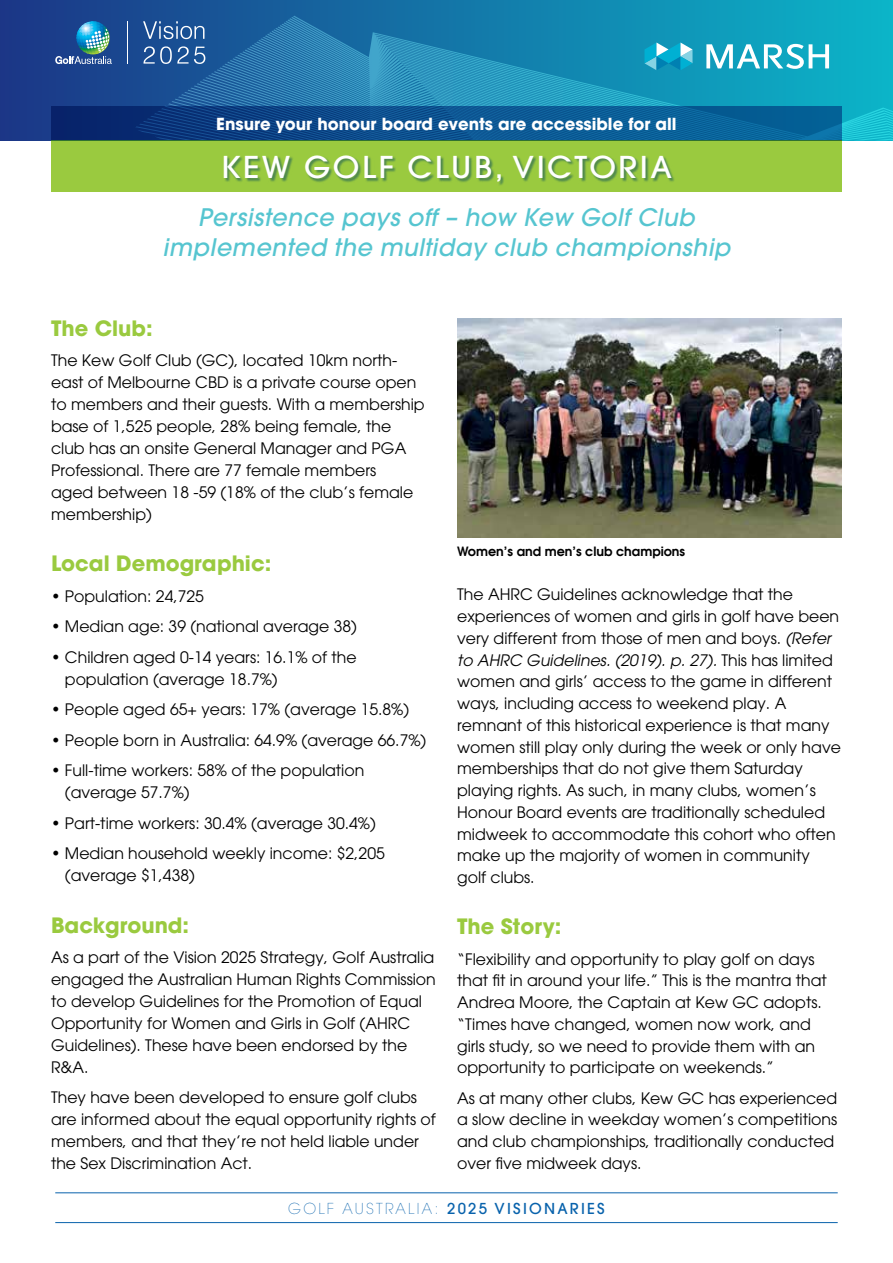
<style>
.page{position:relative;width:893px;height:1263px;background:#fff}
.page>*{position:absolute;margin:0;border:0;box-sizing:border-box;transform-origin:0 0}
.t1{font:500 30px "Avant Garde";letter-spacing:.08em;color:#fff;scale:1.05 1}
.t2{font:italic 500 24px/30px "Avant Garde";letter-spacing:.02em;color:#56c5d0;text-align:center}
.t3{font:700 21px "Avant Garde";color:#9aca3f}
.t4{font:700 16.5px "Avant Garde";color:#fff}
.t5{font:15.75px/21.8px "Avant Garde";color:#000}
.t6{font:500 15px "Avant Garde";letter-spacing:.15em;color:#0862ac}
.t7{font:600 12.75px "Avant Garde";color:#000}
.s1{font-style:italic}
.s2{font-weight:200}
</style>
<div class="page">
<svg style="left:0;top:0;width:893px;height:140px;background:#165d9b"></svg>
<hr style="left:55px;top:1222px;width:783px;height:1px;background:#0862ac">
<hr style="left:55px;top:1192px;width:783px;height:1px;background:#0862ac">
<hr style="left:127px;top:21px;width:1px;height:43px;background:#fff">
<svg style="left:55px;top:21px;width:57px;height:43px;background:#4078a6"></svg>
<svg style="left:135px;top:0;width:158px;height:106px;background:#225899"></svg>
<svg style="left:261px;top:16px;width:632px;height:124px;background:#1a9dbd"></svg>
<svg style="left:158px;top:40px;width:530px;height:66px;background:#2587b4"></svg>
<img style="left:457px;top:319px;width:385px;height:218px">
<div style="left:51px;top:140px;width:791px;height:51px;background:#9aca3f"></div>
<svg style="left:51px;top:106px;width:791px;height:34px;background:#0a4d8b"></svg>
<div style="left:224px;top:156px;width:451px;height:30px;background:#00445d;opacity:.5"></div>
<p class="t4" style="left:216px;top:113px;width:462px">Ensure your honour board events are accessible for all</p>
<h1 class="t1" style="left:221px;top:149px;width:431px">KEW GOLF CLUB, VICTORIA</h1>
<h2 class="t2" style="left:163px;top:203px;width:569px">Persistence pays off – how Kew Golf Club implemented the multiday club championship</h2>
<h3 class="t3" style="left:51px;top:314px;width:103px">The Club:</h3>
<p class="t5" style="left:51px;top:349px;width:375px">The Kew Golf Club (GC), located 10km north&shy;east of Melbourne CBD is a private course open to members and their guests. With a membership base of 1,525 people, 28% being female, the club has an onsite General Manager and PGA Professional. There are 77 female members<br>aged between 18 -59 (18% of the club’s female membership)</p>
<h3 class="t3" style="left:51px;top:550px;width:222px">Local Demographic:</h3>
<p class="t5" style="left:51px;top:585px;width:154px">• Population: 24,725</p>
<p class="t5" style="left:51px;top:616px;width:307px">• Median age: 39 (national average 38)</p>
<p class="t5" style="left:65px;top:646px;width:293px;text-indent:-14px">• Children aged 0-14 years: 16.1% of the population (average 18.7%)</p>
<p class="t5" style="left:51px;top:699px;width:360px">• People aged 65+ years: 17% (average 15.8%)</p>
<p class="t5" style="left:51px;top:729px;width:377px">• People born in Australia: 64.9% (average 66.7%)</p>
<p class="t5" style="left:65px;top:759px;width:301px;text-indent:-14px">• Full-time workers: 58% of the population (average 57.7%)</p>
<p class="t5" style="left:51px;top:812px;width:326px">• Part-time workers: 30.4% (average 30.4%)</p>
<p class="t5" style="left:65px;top:842px;width:321px;text-indent:-14px">• Median household weekly income: $2,205 (average $1,438)</p>
<h3 class="t3" style="left:51px;top:911px;width:140px">Background:</h3>
<p class="t5" style="left:51px;top:946px;width:386px">As a part of the Vision 2025 Strategy, Golf Australia engaged the Australian Human Rights Commission to develop Guidelines for the Promotion of Equal Opportunity for Women and Girls in Golf (AHRC Guidelines). These have been endorsed by the R&amp;A.</p>
<p class="t5" style="left:51px;top:1087px;width:386px">They have been developed to ensure golf clubs are informed about the equal opportunity rights of members, and that they’re not held liable under the Sex Discrimination Act.</p>
<p class="t7" style="left:457px;top:543px;width:230px">Women’s and men’s club champions</p>
<p class="t5" style="left:457px;top:584px;width:385px">The AHRC Guidelines acknowledge that the experiences of women and girls in golf have been very different from those of men and boys. <span class="s1">(Refer to AHRC Guidelines. (2019). p. 27).</span> T h i s h a s l i m i t e d women and girls’ access to the game in different ways, including access to weekend play. A remnant of this historical experience is that many women still play only during the week or only have memberships that do not give them Saturday playing rights. As such, in many clubs, women’s Honour Board events are traditionally scheduled midweek to accommodate this cohort who often make up the majority of women in community golf clubs.</p>
<h3 class="t3" style="left:457px;top:913px;width:106px">The Story:</h3>
<p class="t5" style="left:457px;top:948px;width:371px">“Flexibility and opportunity to play golf on days that fit in around your life.” This is the mantra that Andrea Moore, the Captain at Kew GC adopts. “Times have changed, women now work, and girls study, so we need to provide them with an opportunity to participate on weekends.”</p>
<p class="t5" style="left:457px;top:1087px;width:382px">As at many other clubs, Kew GC has experienced a slow decline in weekday women’s competitions and club championships, traditionally conducted over five midweek days.</p>
<p class="t6" style="left:288px;top:1199px;width:318px"><span class="s2">GOLF AUSTRALIA:</span> 2025 VISIONARIES</p>
</div>
